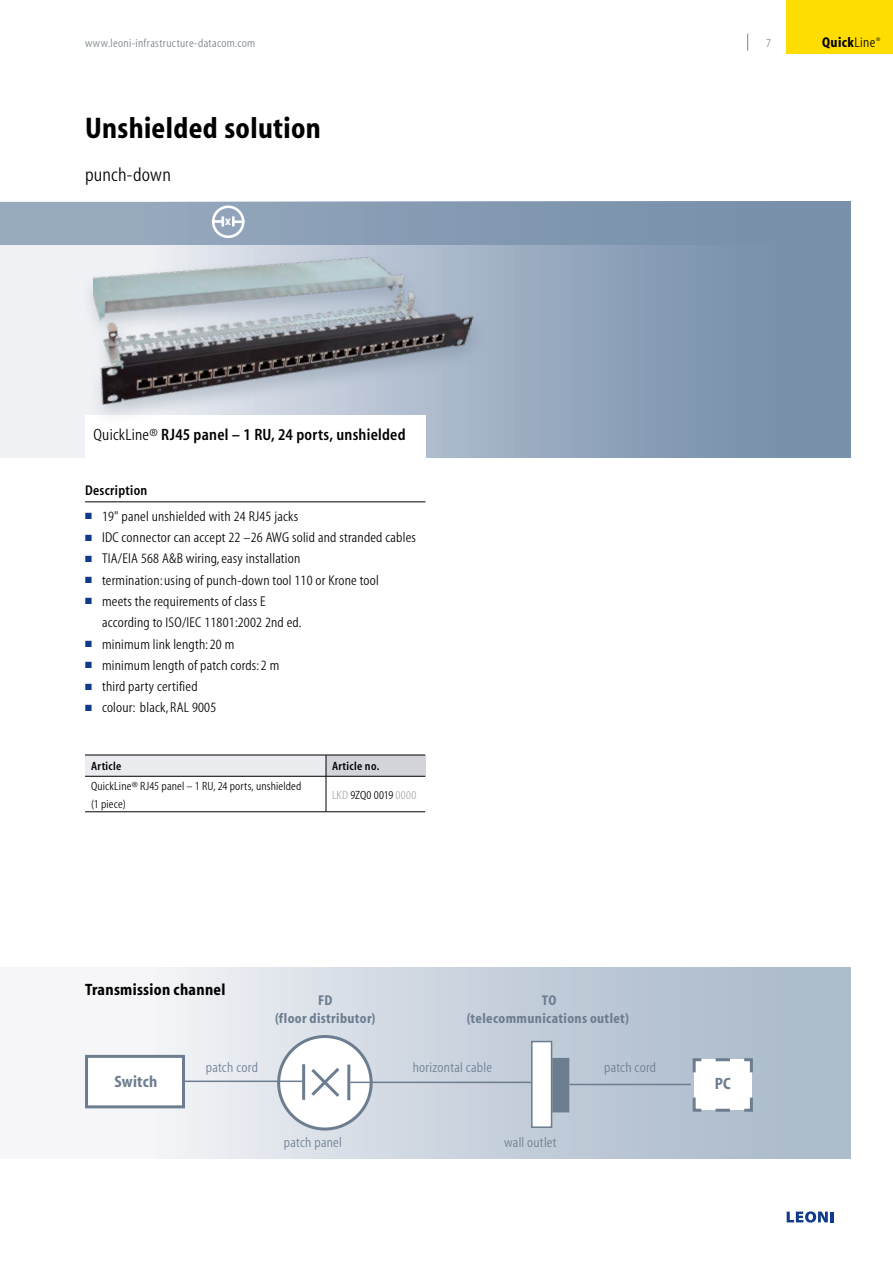
<style>
.page{position:relative;width:893px;height:1263px;background:#fff}
.page>*{position:absolute;margin:0;border:0;box-sizing:border-box;transform-origin:0 0}
.Headline_20_pt{font:700 condensed 30px "Myriad";letter-spacing:.015em;color:#000}
.Headline_20_pt-2{font:19.5px "Myriad Condensed";letter-spacing:.01em;color:#000}
.copy_9_5_ohne_Raster{font:semi-condensed 16.5px "Myriad";letter-spacing:.015em;color:#000}
.Headline___Semi_Cond{font:700 condensed 16.5px "Myriad";letter-spacing:.02em;color:#000}
.Headline___Semi_Cond-2{font:700 condensed 16.5px "Myriad";letter-spacing:.015em;color:#6c7d90}
.LEONI_Bullet_points{font:14.25px/21.3px "Myriad Condensed";letter-spacing:.015em;color:#000}
.Headline___Semi_Cond-3{font:14.25px "Myriad Condensed";letter-spacing:.02em;color:#6c7d90}
.Headline___Semi_Cond-4{font:700 condensed 14.25px/18px "Myriad";letter-spacing:.025em;color:#6c7d90;text-align:center}
.copy_9_5_ohne_Raster-2{font:semi-condensed 14.25px "Myriad";letter-spacing:.02em;color:#000}
.t1{font:700 condensed 14.25px "Myriad";letter-spacing:.03em;color:#000}
.t2{font:700 condensed 12.9px "Myriad";color:#fff}
.Tabelle_copy_mittig{font:12px "Myriad Condensed";letter-spacing:.015em;color:#000}
.t3{font:12px "Myriad Condensed";letter-spacing:.025em;color:#768085}
.Tabellenkopf_8_semi{font:semi-condensed 12px "Myriad";letter-spacing:.03em;color:#000}
.t4{font:12px "Myriad Condensed";color:#7e8386}
.s1{font-family:"Myriad Condensed";font-weight:400;font-stretch:normal}
.s2{font-family:"Myriad Condensed";font-stretch:normal}
.s3{color:#0f3b89}
.s4{color:#a7a7a8}
</style>
<div class="page">
<svg style="left:787px;top:1211px;width:46px;height:11px"></svg>
<div style="left:787px;top:0;width:106px;height:53px;background:#fd0"></div>
<svg style="left:747px;top:34px;width:1px;height:17px"></svg>
<svg style="left:0;top:244px;width:850px;height:213px"></svg>
<div style="left:0;top:202px;width:850px;height:42px;background:linear-gradient(to right,#9aacc0,#758da8)"></div>
<div style="left:0;top:967px;width:850px;height:192px;background:linear-gradient(to right,#fefcfd,#a4b5c7)"></div>
<div style="left:279px;top:1036px;width:92px;height:93px;background:#fff;border-radius:50%"></div>
<div style="left:277px;top:1035px;width:96px;height:95px;border:3px solid #6c7d90;border-radius:50%"></div>
<div style="left:85px;top:1055px;width:100px;height:53px;background:#fff;border:3px solid #6c7d90"></div>
<div style="left:531px;top:1041px;width:21px;height:87px;background:#fff;border:2px solid #6c7d90"></div>
<div style="left:552px;top:1058px;width:17px;height:54px;background:#6c7d90;border:3px solid #6c7d90"></div>
<hr style="left:569px;top:1084px;width:122px;height:1px;background:#6c7d90">
<svg style="left:691px;top:1057px;width:63px;height:56px"></svg>
<hr style="left:185px;top:1080px;width:117px;height:2px;background:#6c7d90">
<hr style="left:350px;top:1081px;width:181px;height:2px;background:#6c7d90">
<hr style="left:347px;top:1064px;width:3px;height:36px;background:#6c7d90">
<svg style="left:311px;top:1068px;width:29px;height:29px"></svg>
<hr style="left:302px;top:1064px;width:3px;height:36px;background:#6c7d90">
<div style="left:212px;top:205px;width:32px;height:33px;border:3px solid #fff;border-radius:50%"></div>
<svg style="left:232px;top:216px;width:12px;height:10px"></svg>
<svg style="left:212px;top:216px;width:12px;height:11px"></svg>
<div style="left:85px;top:415px;width:340px;height:63px;background:#fff"></div>
<hr style="left:85px;top:502px;width:340px;height:1px;background:#000">
<svg style="left:85px;top:755px;width:340px;height:56px"></svg>
<hr style="left:85px;top:776px;width:241px;height:1px;background:#000">
<hr style="left:326px;top:776px;width:99px;height:1px;background:#000">
<hr style="left:326px;top:776px;width:1px;height:35px;background:#000">
<hr style="left:85px;top:811px;width:241px;height:1px;background:#000">
<hr style="left:326px;top:811px;width:99px;height:1px;background:#000">
<div style="left:81px;top:252px;width:408px;height:174px;background:#6c7d90;opacity:.35"></div>
<img style="left:93px;top:257px;width:392px;height:163px">
<p class="t3" style="left:85px;top:37px;width:172px">www.leoni-infrastructure-datacom.com</p>
<p class="t1" style="left:822px;top:35px;width:60px">Quick<span class="s1">Line</span><sup>®</sup></p>
<p class="t4" style="left:766px;top:37px;width:6px">7</p>
<p class="Headline_20_pt" style="left:85px;top:113px;width:237px">Unshielded solution</p>
<p class="Headline_20_pt-2" style="left:85px;top:165px;width:87px">punch-down</p>
<p class="t2" style="left:225px;top:214px;width:7px">x</p>
<p class="copy_9_5_ohne_Raster" style="left:94px;top:426px;width:314px"><span class="s2">QuickLine®</span> RJ45 panel – 1 RU, 24 ports, unshielded</p>
<p class="copy_9_5_ohne_Raster-2" style="left:85px;top:484px;width:64px">Description</p>
<p class="LEONI_Bullet_points" style="left:85px;top:506px;width:215px"><span class="s3">■</span> 19" panel unshielded with 24 RJ45 jacks</p>
<p class="LEONI_Bullet_points" style="left:85px;top:527px;width:332px"><span class="s3">■</span> IDC connector can accept 22 –26 AWG solid and stranded cables</p>
<p class="LEONI_Bullet_points" style="left:85px;top:549px;width:217px"><span class="s3">■</span> TIA/EIA 568 A&amp;B wiring, easy installation</p>
<p class="LEONI_Bullet_points" style="left:85px;top:570px;width:295px"><span class="s3">■</span> termination: using of punch-down tool 110 or Krone tool</p>
<p class="LEONI_Bullet_points" style="left:102px;top:591px;width:201px;text-indent:-17px"><span class="s3">■</span> meets the requirements of class E according to ISO/IEC 11801:2002 2nd ed.</p>
<p class="LEONI_Bullet_points" style="left:85px;top:634px;width:151px"><span class="s3">■</span> minimum link length: 20 m</p>
<p class="LEONI_Bullet_points" style="left:85px;top:655px;width:196px"><span class="s3">■</span> minimum length of patch cords: 2 m</p>
<p class="LEONI_Bullet_points" style="left:85px;top:676px;width:114px"><span class="s3">■</span> third party certified</p>
<p class="LEONI_Bullet_points" style="left:85px;top:697px;width:133px"><span class="s3">■</span> colour: black, RAL 9005</p>
<p class="Tabellenkopf_8_semi" style="left:91px;top:760px;width:32px">Article</p>
<p class="Tabellenkopf_8_semi" style="left:332px;top:760px;width:49px">Article no.</p>
<p class="Tabelle_copy_mittig" style="left:91px;top:780px;width:212px">QuickLine® RJ45 panel – 1 RU, 24 ports, unshielded</p>
<p class="Tabelle_copy_mittig" style="left:91px;top:798px;width:36px">(1 piece)</p>
<p class="Tabelle_copy_mittig" style="left:332px;top:789px;width:86px"><span class="s4">LKD</span> 9ZQ0 0019 <span class="s4">0000</span></p>
<p class="Headline___Semi_Cond" style="left:85px;top:981px;width:142px">Transmission channel</p>
<p class="Headline___Semi_Cond-4" style="left:275px;top:992px;width:102px">FD<br>(floor distributor)</p>
<p class="Headline___Semi_Cond-4" style="left:467px;top:992px;width:164px">TO<br>(telecommunications outlet)</p>
<p class="Headline___Semi_Cond-3" style="left:206px;top:1060px;width:54px">patch cord</p>
<p class="Headline___Semi_Cond-3" style="left:413px;top:1060px;width:81px">horizontal cable</p>
<p class="Headline___Semi_Cond-3" style="left:604px;top:1060px;width:54px">patch cord</p>
<p class="Headline___Semi_Cond-2" style="left:114px;top:1073px;width:45px">Switch</p>
<p class="Headline___Semi_Cond-2" style="left:715px;top:1075px;width:18px">PC</p>
<p class="Headline___Semi_Cond-3" style="left:284px;top:1135px;width:59px">patch panel</p>
<p class="Headline___Semi_Cond-3" style="left:504px;top:1135px;width:54px">wall outlet</p>
</div>
